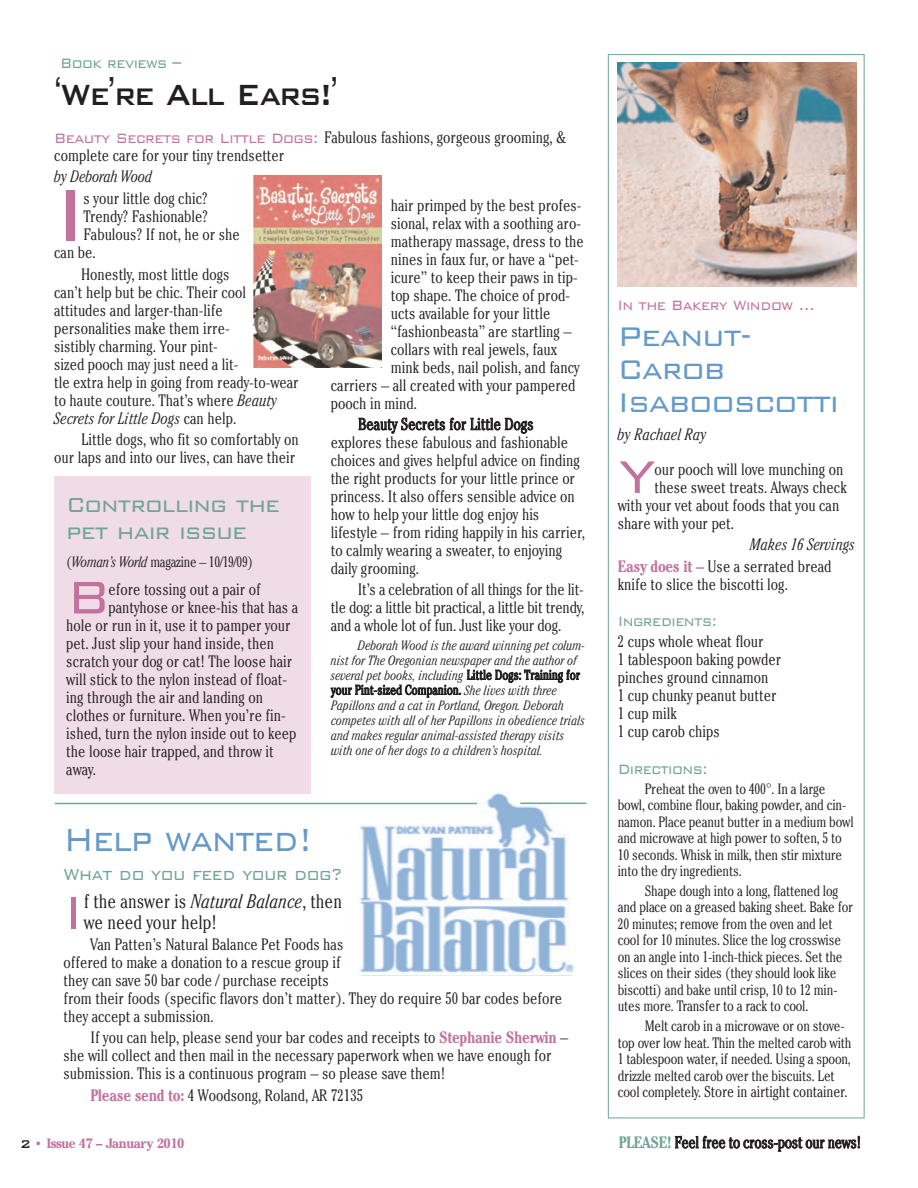
<style>
.page{position:relative;width:918px;height:1188px;background:#fff}
.page>*{position:absolute;margin:0;border:0;box-sizing:border-box;transform-origin:0 0}
.t1{font:300 98.25px "Bank Gothic";color:#c2739d;scale:.95 1}
.t2{font:300 61.05px "Bank Gothic";color:#c2739d;scale:.95 1}
.t3{font:300 60.45px "Bank Gothic";color:#c2739d;scale:.95 1}
.t4{font:300 42.75px "Bank Gothic";letter-spacing:-.035em;color:#679ac8;scale:.85 1}
.t5{font:500 39px "Bank Gothic";letter-spacing:-.045em;color:#231f20;scale:.85 1}
.t6{font:300 36px/33px "Bank Gothic";letter-spacing:-.035em;color:#679ac8;scale:.95 1}
.t7{font:300 27px/27px "Bank Gothic";letter-spacing:-.035em;color:#71a492;scale:.95 1}
.t8{font:300 21.3px "Bank Gothic";letter-spacing:-.035em;color:#71a492;scale:.88 1}
.t9{font:300 condensed 19.65px/21px "Cheltenham";color:#231f20}
.t10{font:300 18px "Bank Gothic";letter-spacing:-.035em;color:#71a492;scale:.88 1}
.t11{font:300 18px "Bank Gothic";letter-spacing:-.035em;color:#c2739d;scale:.88 1}
.t12{font:300 condensed 16.5px/18px "Cheltenham";color:#231f20}
.t13{font:italic 300 condensed 16.5px "Cheltenham";letter-spacing:-.01em;color:#231f20}
.t14{font:300 condensed 15.75px "Cheltenham";letter-spacing:-.01em;color:#231f20}
.t15{font:300 condensed 15px/16.5px "Cheltenham";letter-spacing:-.01em;color:#231f20}
.t16{font:italic 300 condensed 13.5px/15px "Cheltenham";color:#231f20}
.t17{font:700 13.5px "Cheltenham";letter-spacing:-.03em;color:#c2739d;scale:.95 1}
.s1{font-family:"Helvetica";font-weight:400}
.s2{font-family:"Bank Gothic";font-stretch:normal;font-size:18px;color:#c2739d}
.s3{font-style:italic}
.s4{font-style:normal}
.s5{font-weight:700;color:#c2739d}
.s6{font-size:15px}
.s7{font-family:"Bank Gothic";font-weight:500;font-size:15px;color:#231f20}
.s8{font-family:"Times"}
.s9{font-weight:700;color:#71a492}
</style>
<div class="page">
<img style="left:617px;top:62px;width:239px;height:225px">
<img style="left:254px;top:176px;width:128px;height:192px">
<img style="left:352px;top:793px;width:234px;height:183px">
<hr style="left:55px;top:803px;width:422px;height:1px;background:#71a492">
<hr style="left:520px;top:803px;width:67px;height:1px;background:#71a492">
<div style="left:54px;top:476px;width:257px;height:317px;background:#efdce6"></div>
<p class="t10" style="left:60px;top:54px;width:139px">Book reviews <span class="s1">–</span></p>
<h3 class="t5" style="left:54px;top:74px;width:336px"><span class="s1">‘</span>We<span class="s1">’</span>re All Ears!<span class="s1">’</span></h3>
<p class="t12" style="left:54px;top:130px;width:513px"><span class="s2">Beauty Secrets for Little Dogs:</span> Fabulous fashions, gorgeous grooming, &amp; complete care for your tiny trendsetter</p>
<p class="t13" style="left:54px;top:171px;width:100px">by Deborah Wood</p>
<h1 class="t1" style="left:54px;top:163px;width:36px">I</h1>
<p class="t12" style="left:84px;top:191px;width:125px">s your little dog chic?</p>
<p class="t12" style="left:84px;top:209px;width:126px">Trendy? Fashionable?</p>
<p class="t12" style="left:84px;top:227px;width:158px">Fabulous? If not, he or she</p>
<p class="t12" style="left:54px;top:245px;width:43px">can be.</p>
<p class="t12" style="left:54px;top:267px;width:246px;text-indent:27px">Honestly, most little dogs<br>can’t help but be chic. Their cool attitudes and larger-than-life personalities make them irre-<br>sistibly charming. Your pint-<br>sized pooch may just need a lit-<br>tle extra help in going from ready-to-wear to haute couture. That’s where <span class="s3">Beauty Secrets for Little Dogs</span> can help.</p>
<p class="t12" style="left:54px;top:432px;width:246px;text-align:right">Little dogs, who fit so comfortably on<br>our laps and into our lives, can have their</p>
<h3 class="t7" style="left:66px;top:491px;width:227px">Controlling the pet hair issue</h3>
<p class="t15" style="left:66px;top:555px;width:188px">(<span class="s3">Woman’s World</span> magazine – 10/19/09)</p>
<h2 class="t2" style="left:66px;top:565px;width:48px">B</h2>
<p class="t12" style="left:108px;top:582px;width:154px">efore tossing out a pair of</p>
<p class="t12" style="left:108px;top:600px;width:191px">pantyhose or knee-his that has a</p>
<p class="t12" style="left:66px;top:618px;width:226px">hole or run in it, use it to pamper your</p>
<p class="t12" style="left:66px;top:636px;width:209px">pet. Just slip your hand inside, then</p>
<p class="t12" style="left:66px;top:654px;width:228px">scratch your dog or cat! The loose hair</p>
<p class="t12" style="left:66px;top:672px;width:222px">will stick to the nylon instead of float-</p>
<p class="t12" style="left:66px;top:690px;width:198px">ing through the air and landing on</p>
<p class="t12" style="left:66px;top:708px;width:221px">clothes or furniture. When you’re fin-</p>
<p class="t12" style="left:66px;top:726px;width:232px">ished, turn the nylon inside out to keep</p>
<p class="t12" style="left:66px;top:744px;width:209px">the loose hair trapped, and throw it</p>
<p class="t12" style="left:66px;top:762px;width:31px">away.</p>
<p class="t12" style="left:391px;top:198px;width:192px">hair primped by the best profes-</p>
<p class="t12" style="left:391px;top:216px;width:192px">sional, relax with a soothing aro-</p>
<p class="t12" style="left:391px;top:234px;width:195px">matherapy massage, dress to the</p>
<p class="t12" style="left:391px;top:252px;width:190px">nines in faux fur, or have a “pet-</p>
<p class="t12" style="left:391px;top:270px;width:188px">icure” to keep their paws in tip-</p>
<p class="t12" style="left:391px;top:288px;width:181px">top shape. The choice of prod-</p>
<p class="t12" style="left:391px;top:306px;width:161px">ucts available for your little</p>
<p class="t12" style="left:391px;top:324px;width:183px">“fashionbeasta” are startling –</p>
<p class="t12" style="left:391px;top:342px;width:168px">collars with real jewels, faux</p>
<p class="t12" style="left:391px;top:360px;width:190px">mink beds, nail polish, and fancy</p>
<p class="t12" style="left:331px;top:378px;width:246px">carriers – all created with your pampered</p>
<p class="t12" style="left:331px;top:396px;width:88px">pooch in mind.</p>
<p class="t12" style="left:331px;top:417px;width:256px;text-indent:27px">Beauty Secrets for Little Dogs explores these fabulous and fashionable choices and gives helpful advice on finding the right products for your little prince or princess. It also offers sensible advice on how to help your little dog enjoy his lifestyle – from riding happily in his carrier, to calmly wearing a sweater, to enjoying daily grooming.</p>
<p class="t12" style="left:331px;top:582px;width:255px;text-align:justify;text-indent:27px">It’s a celebration of all things for the lit&shy;tle dog: a little bit practical, a little bit trendy, and a whole lot of fun. Just like your dog.</p>
<p class="t16" style="left:331px;top:639px;width:256px;text-indent:27px">Deborah Wood is the award winning pet colum&shy;nist for The Oregonian newspaper and the author of several pet books, including <span class="s4">Little Dogs: Training for your Pint-sized Companion.</span> She lives with three Papillons and a cat in Portland, Oregon. Deborah competes with all of her Papillons in obedience trials and makes regular animal-assisted therapy visits with one of her dogs to a children’s hospital.</p>
<h3 class="t4" style="left:64px;top:817px;width:295px">Help wanted!</h3>
<p class="t8" style="left:64px;top:863px;width:319px">What do you feed your dog?</p>
<h3 class="t3" style="left:64px;top:881px;width:23px">I</h3>
<p class="t9" style="left:84px;top:892px;width:260px">f the answer is <span class="s3">Natural Balance</span>, then we need your help!</p>
<p class="t12" style="left:64px;top:937px;width:500px;text-indent:27px">Van Patten’s Natural Balance Pet Foods has<br>offered to make a donation to a rescue group if<br>they can save 50 bar code / purchase receipts<br>from their foods (specific flavors don’t matter). They do require 50 bar codes before they accept a submission.</p>
<p class="t12" style="left:64px;top:1030px;width:506px;text-indent:27px">If you can help, please send your bar codes and receipts to <span class="s5">Stephanie Sherwin</span> – she will collect and then mail in the necessary paperwork when we have enough for submission. This is a continuous program – so please save them!</p>
<p class="t12" style="left:91px;top:1088px;width:274px"><span class="s5">Please send to:</span> 4 Woodsong, Roland, AR 72135</p>
<p class="t11" style="left:617px;top:295px;width:226px">In the Bakery Window ...</p>
<h3 class="t6" style="left:617px;top:319px;width:235px">Peanut-<br>Carob<br>Isabooscotti</h3>
<p class="t13" style="left:617px;top:429px;width:91px">by Rachael Ray</p>
<h2 class="t2" style="left:618px;top:445px;width:42px">Y</h2>
<p class="t12" style="left:655px;top:462px;width:190px">our pooch will love munching on</p>
<p class="t12" style="left:655px;top:480px;width:194px">these sweet treats. Always check</p>
<p class="t12" style="left:618px;top:498px;width:223px">with your vet about foods that you can</p>
<p class="t12" style="left:618px;top:516px;width:118px">share with your pet.</p>
<p class="t12" style="left:618px;top:536px;width:239px;line-height:21.3px;text-indent:132px"><span class="s3">Makes 16 Servings<br></span><span class="s5">Easy does it –</span> Use a serrated bread</p>
<p class="t12" style="left:618px;top:577px;width:172px">knife to slice the biscotti log.</p>
<p class="t10" style="left:618px;top:612px;width:115px">Ingredients:</p>
<p class="t12" style="left:618px;top:634px;width:165px">2 cups whole wheat flour<br>1 tablespoon baking powder pinches ground cinnamon<br>1 cup chunky peanut butter<br>1 cup milk<br>1 cup carob chips</p>
<p class="t10" style="left:618px;top:759px;width:104px">Directions:</p>
<p class="t15" style="left:618px;top:782px;width:237px;text-indent:27px">Preheat the oven to 400°. In a large bowl, combine flour, baking powder, and cin&shy;namon. Place peanut butter in a medium bowl and microwave at high power to soften, 5 to 10 seconds. Whisk in milk, then stir mixture into the dry ingredients.</p>
<p class="t15" style="left:618px;top:884px;width:237px;text-indent:27px">Shape dough into a long, flattened log and place on a greased baking sheet. Bake for 20 minutes; remove from the oven and let cool for 10 minutes. Slice the log crosswise on an angle into 1-inch-thick pieces. Set the slices on their sides (they should look like biscotti) and bake until crisp, 10 to 12 min&shy;utes more. Transfer to a rack to cool.</p>
<p class="t15" style="left:618px;top:1019px;width:235px;text-indent:27px">Melt carob in a microwave or on stove&shy;top over low heat. Thin the melted carob with 1 tablespoon water, if needed. Using a spoon, drizzle melted carob over the biscuits. Let</p>
<p class="t14" style="left:618px;top:1086px;width:231px"><span class="s6">cool completely.</span> Store in airtight container.</p>
<p class="t17" style="left:20px;top:1139px;width:174px"><span class="s7">2</span> <span class="s8">•</span> Issue 47 – January 2010</p>
<p class="t12" style="left:619px;top:1135px;width:244px"><span class="s9">PLEASE!</span> Feel free to cross-post our news!</p>
</div>
